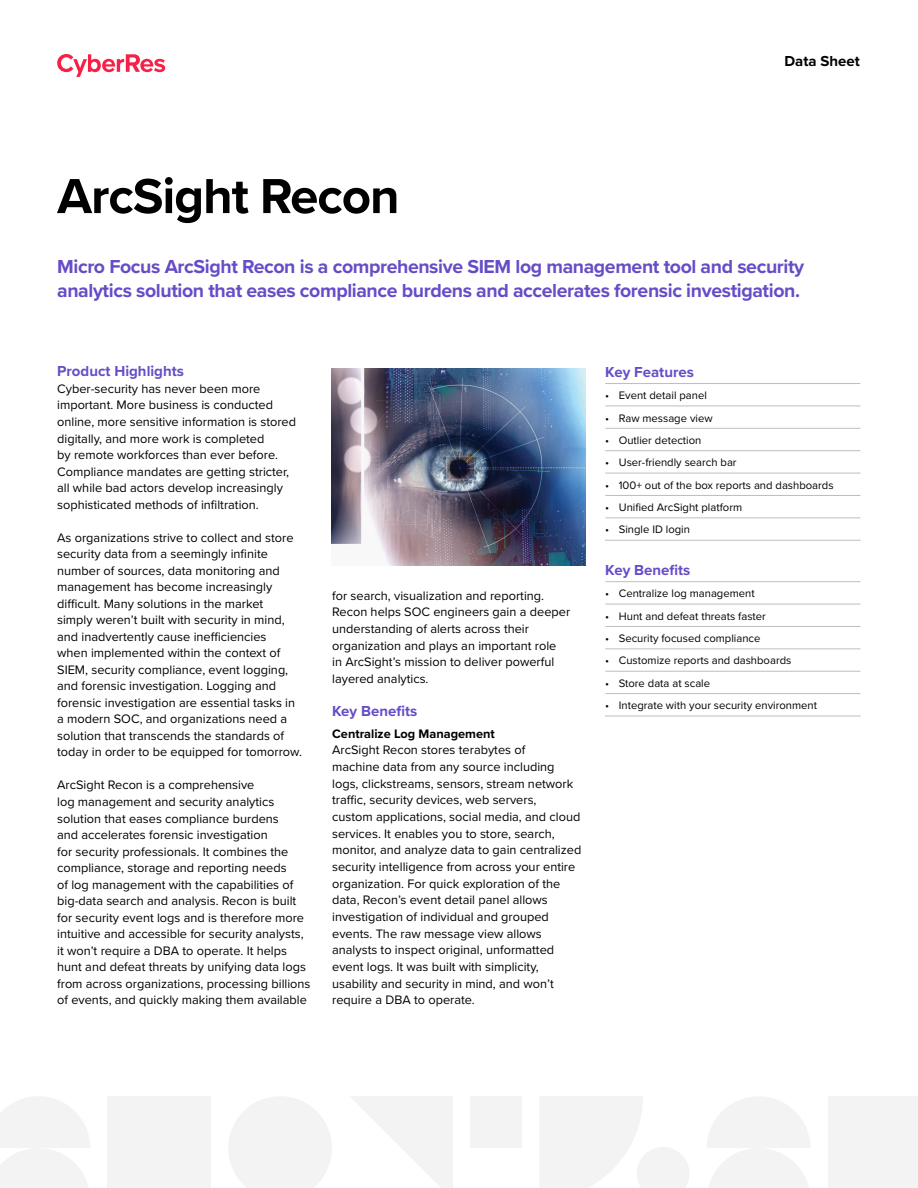
<style>
.page{position:relative;width:918px;height:1188px;background:#fff}
.page>*{position:absolute;margin:0;border:0;box-sizing:border-box;transform-origin:0 0}
.t1{font:700 51px "Proxima Nova";letter-spacing:-.02em;color:#000}
.Intro{font:700 19.5px/24px "Proxima Nova";letter-spacing:-.02em;color:#664dc7}
.Header_1{font:700 15px "Proxima Nova";color:#664dc7}
.t2{font:700 15px "Proxima Nova";color:#000}
.Body{font:12.75px/16.5px "Proxima Nova";color:#000}
.Header_2{font:700 12.75px "Proxima Nova";color:#000}
.t3{font:11.25px "Proxima Nova";color:#000}
</style>
<div class="page">
<svg style="left:57px;top:54px;width:108px;height:23px"></svg>
<hr style="left:605px;top:383px;width:255px;height:1px;background:#bdbec0">
<hr style="left:605px;top:406px;width:255px;height:1px;background:#bdbec0">
<hr style="left:605px;top:428px;width:255px;height:1px;background:#bdbec0">
<hr style="left:605px;top:450px;width:255px;height:1px;background:#bdbec0">
<hr style="left:605px;top:473px;width:255px;height:1px;background:#bdbec0">
<hr style="left:605px;top:495px;width:255px;height:1px;background:#bdbec0">
<hr style="left:605px;top:518px;width:255px;height:1px;background:#bdbec0">
<hr style="left:605px;top:540px;width:256px;height:1px;background:#bdbec0">
<hr style="left:605px;top:581px;width:255px;height:1px;background:#bdbec0">
<hr style="left:605px;top:604px;width:255px;height:1px;background:#bdbec0">
<hr style="left:605px;top:626px;width:255px;height:1px;background:#bdbec0">
<hr style="left:605px;top:649px;width:255px;height:1px;background:#bdbec0">
<hr style="left:605px;top:671px;width:255px;height:1px;background:#bdbec0">
<hr style="left:605px;top:693px;width:255px;height:1px;background:#bdbec0">
<hr style="left:605px;top:716px;width:256px;height:1px;background:#bdbec0">
<div style="left:828px;top:1096px;width:90px;height:92px;background:#f3f3f3"></div>
<div style="left:107px;top:1096px;width:104px;height:92px;background:#f3f3f3"></div>
<div style="left:470px;top:1096px;width:52px;height:52px;background:#f3f3f3"></div>
<svg style="left:351px;top:1097px;width:102px;height:91px"></svg>
<svg style="left:229px;top:1097px;width:103px;height:91px"></svg>
<svg style="left:540px;top:1097px;width:149px;height:91px"></svg>
<svg style="left:0;top:1097px;width:90px;height:91px"></svg>
<svg style="left:707px;top:1097px;width:103px;height:91px"></svg>
<img style="left:331px;top:368px;width:255px;height:198px">
<p class="t2" style="left:785px;top:50px;width:77px">Data Sheet</p>
<p class="t1" style="left:57px;top:158px;width:344px">ArcSight Recon</p>
<p class="Intro" style="left:57px;top:254px;width:749px">Micro Focus ArcSight Recon is a comprehensive SIEM log management tool and security analytics solution that eases compliance burdens and accelerates forensic investigation.</p>
<p class="Header_1" style="left:57px;top:360px;width:128px">Product Highlights</p>
<p class="Body" style="left:57px;top:380px;width:240px">Cyber-security has never been more important. More business is conducted online, more sensitive information is stored digitally, and more work is completed<br>by remote workforces than ever before.<br>Compliance mandates are getting stricter, all while bad actors develop increasingly sophisticated methods of infiltration.</p>
<p class="Body" style="left:57px;top:529px;width:246px">As organizations strive to collect and store security data from a seemingly infinite number of sources, data monitoring and management has become increasingly difficult. Many solutions in the market simply weren’t built with security in mind, and inadvertently cause inefficiencies<br>when implemented within the context of SIEM, security compliance, event logging, and forensic investigation. Logging and forensic investigation are essential tasks in a modern SOC, and organizations need a solution that transcends the standards of today in order to be equipped for tomorrow.</p>
<p class="Body" style="left:57px;top:776px;width:255px">ArcSight Recon is a comprehensive<br>log management and security analytics solution that eases compliance burdens<br>and accelerates forensic investigation<br>for security professionals. It combines the compliance, storage and reporting needs<br>of log management with the capabilities of big-data search and analysis. Recon is built for security event logs and is therefore more intuitive and accessible for security analysts, it won’t require a DBA to operate. It helps hunt and defeat threats by unifying data logs from across organizations, processing billions of events, and quickly making them available</p>
<p class="Body" style="left:332px;top:587px;width:240px">for search, visualization and reporting.<br>Recon helps SOC engineers gain a deeper understanding of alerts across their organization and plays an important role<br>in ArcSight’s mission to deliver powerful layered analytics.</p>
<p class="Header_1" style="left:332px;top:700px;width:87px">Key Benefits</p>
<p class="Header_2" style="left:332px;top:724px;width:164px">Centralize Log Management</p>
<p class="Body" style="left:332px;top:741px;width:251px">ArcSight Recon stores terabytes of<br>machine data from any source including logs, clickstreams, sensors, stream network traffic, security devices, web servers,<br>custom applications, social media, and cloud services. It enables you to store, search, monitor, and analyze data to gain centralized security intelligence from across your entire organization. For quick exploration of the data, Recon’s event detail panel allows investigation of individual and grouped events. The raw message view allows analysts to inspect original, unformatted event logs. It was built with simplicity, usability and security in mind, and won’t require a DBA to operate.</p>
<p class="Header_1" style="left:605px;top:361px;width:90px">Key Features</p>
<p class="t3" style="left:605px;top:387px;width:103px">• Event detail panel</p>
<p class="t3" style="left:605px;top:409px;width:109px">• Raw message view</p>
<p class="t3" style="left:605px;top:432px;width:98px">• Outlier detection</p>
<p class="t3" style="left:605px;top:454px;width:133px">• User-friendly search bar</p>
<p class="t3" style="left:605px;top:477px;width:230px">• 100+ out of the box reports and dashboards</p>
<p class="t3" style="left:605px;top:499px;width:138px">• Unified ArcSight platform</p>
<p class="t3" style="left:605px;top:521px;width:86px">• Single ID login</p>
<p class="Header_1" style="left:605px;top:559px;width:87px">Key Benefits</p>
<p class="t3" style="left:605px;top:585px;width:151px">• Centralize log management</p>
<p class="t3" style="left:605px;top:608px;width:162px">• Hunt and defeat threats faster</p>
<p class="t3" style="left:605px;top:630px;width:157px">• Security focused compliance</p>
<p class="t3" style="left:605px;top:652px;width:188px">• Customize reports and dashboards</p>
<p class="t3" style="left:605px;top:675px;width:106px">• Store data at scale</p>
<p class="t3" style="left:605px;top:697px;width:213px">• Integrate with your security environment</p>
</div>
